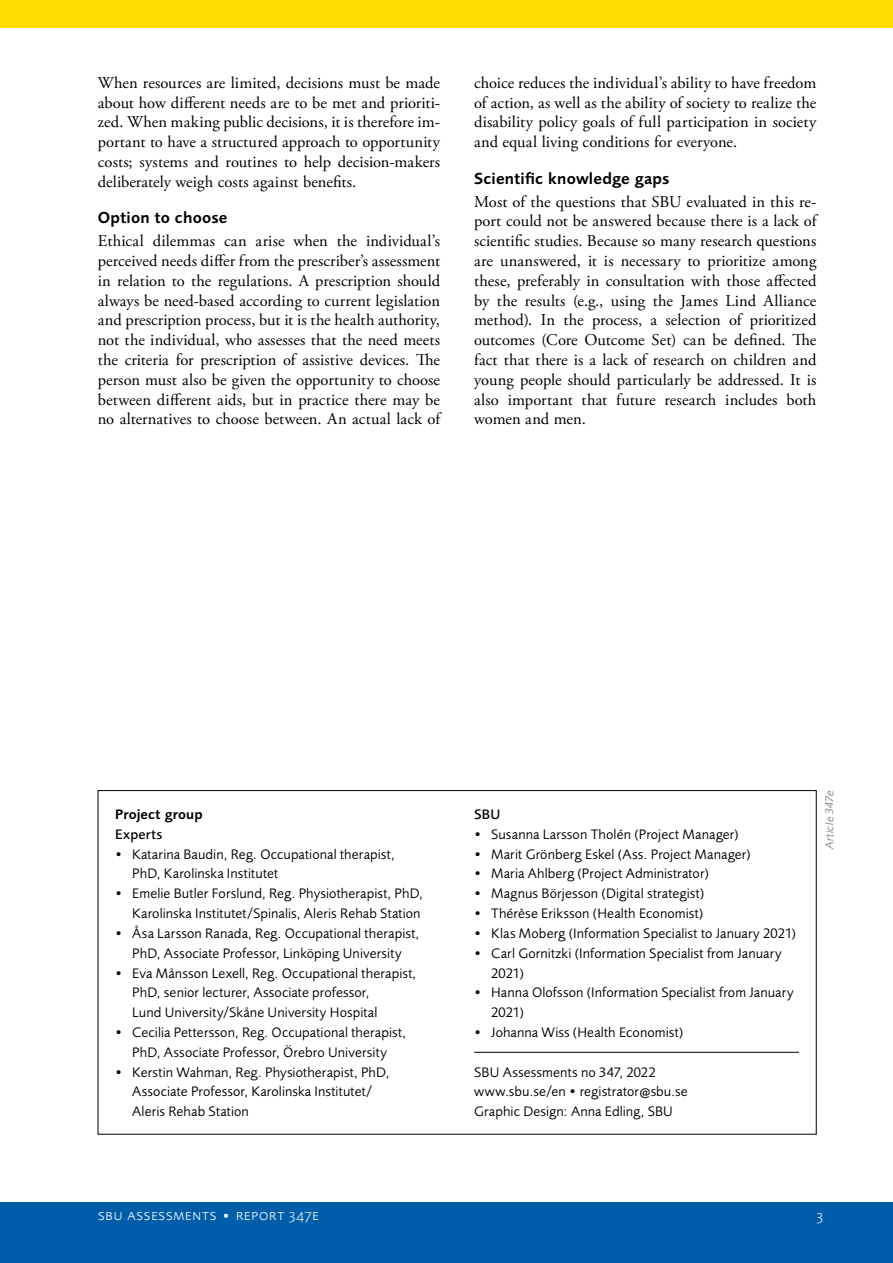
<style>
.page{position:relative;width:893px;height:1263px;background:#fff}
.page>*{position:absolute;margin:0;border:0;box-sizing:border-box;transform-origin:0 0}
.Brödtext{font:16.5px/19.8px "Adobe Garamond Pro";letter-spacing:.005em;color:#000;text-align:justify}
.t1{font:600 16.5px "Foundry Sans";letter-spacing:.015em;color:#000}
.t2{font:300 15.45px "Foundry Sans Expert";letter-spacing:.03em;color:#fff}
.Faktaruta_text{font:14.25px/19.8px "Foundry Sans";letter-spacing:.01em;color:#000}
.t3{font:600 14.25px "Foundry Sans";letter-spacing:.01em;color:#000}
.t4{font:500 14.25px "Foundry Sans";letter-spacing:.015em;color:#000}
.Tabellförklaring{font:italic 12px "Foundry Sans";letter-spacing:.01em;color:#878787}
</style>
<div class="page">
<div style="left:0;top:0;width:893px;height:28px;background:#fd0"></div>
<div style="left:0;top:1202px;width:893px;height:61px;background:#005da9"></div>
<hr style="left:474px;top:1052px;width:325px;height:1px;background:#000">
<p class="Brödtext" style="left:98px;top:73px;width:344px">When resources are limited, decisions must be made about how different needs are to be met and prioriti&shy;zed. When making public decisions, it is therefore im&shy;portant to have a structured approach to opportunity costs; systems and routines to help decision-makers deliberately weigh costs against benefits.</p>
<h4 class="t1" style="left:98px;top:208px;width:131px">Option to choose</h4>
<p class="Brödtext" style="left:98px;top:232px;width:344px">Ethical dilemmas can arise when the individual’s perceived needs differ from the prescriber’s assessment in relation to the regulations. A prescription should always be need-based according to current legislation and prescription process, but it is the health authority, not the individual, who assesses that the need meets the criteria for prescription of assistive devices. The person must also be given the opportunity to choose between different aids, but in practice there may be no alternatives to choose between. An actual lack of</p>
<p class="Brödtext" style="left:474px;top:73px;width:344px">choice reduces the individual’s ability to have freedom of action, as well as the ability of society to realize the disability policy goals of full participation in society and equal living conditions for everyone.</p>
<h4 class="t1" style="left:474px;top:169px;width:197px">Scientific knowledge gaps</h4>
<p class="Brödtext" style="left:474px;top:192px;width:344px">Most of the questions that SBU evaluated in this re&shy;port could not be answered because there is a lack of scientific studies. Because so many research questions are unanswered, it is necessary to prioritize among these, preferably in consultation with those affected by the results (e.g., using the James Lind Alliance method). In the process, a selection of prioritized outcomes (Core Outcome Set) can be defined. The fact that there is a lack of research on children and young people should particularly be addressed. It is also important that future research includes both women and men.</p>
<h3 class="t3" style="left:115px;top:806px;width:89px">Project group</h3>
<h4 class="t4" style="left:115px;top:826px;width:49px">Experts</h4>
<p class="Faktaruta_text" style="left:132px;top:844px;width:264px;text-indent:-17px">• Katarina Baudin, Reg. Occupational therapist,<br>PhD, Karolinska Institutet</p>
<p class="Faktaruta_text" style="left:115px;top:884px;width:309px;text-align:right">• Emelie Butler Forslund, Reg. Physiotherapist, PhD,<br>Karolinska Institutet/Spinalis, Aleris Rehab Station</p>
<p class="Faktaruta_text" style="left:115px;top:923px;width:306px;text-align:center">• Åsa Larsson Ranada, Reg. Occupational therapist,<br>PhD, Associate Professor, Linköping University</p>
<p class="Faktaruta_text" style="left:132px;top:963px;width:285px;text-indent:-17px">• Eva Månsson Lexell, Reg. Occupational therapist,<br>PhD, senior lecturer, Associate professor,<br>Lund University/Skåne University Hospital</p>
<p class="Faktaruta_text" style="left:115px;top:1022px;width:292px;text-align:center">• Cecilia Pettersson, Reg. Occupational therapist,<br>PhD, Associate Professor, Örebro University</p>
<p class="Faktaruta_text" style="left:132px;top:1062px;width:259px;text-indent:-17px">• Kerstin Wahman, Reg. Physiotherapist, PhD,<br>Associate Professor, Karolinska Institutet/<br>Aleris Rehab Station</p>
<h4 class="t4" style="left:474px;top:806px;width:28px">SBU</h4>
<p class="Faktaruta_text" style="left:474px;top:824px;width:266px">• Susanna Larsson Tholén (Project Manager)</p>
<p class="Faktaruta_text" style="left:474px;top:844px;width:278px">• Marit Grönberg Eskel (Ass. Project Manager)</p>
<p class="Faktaruta_text" style="left:474px;top:864px;width:236px">• Maria Ahlberg (Project Administrator)</p>
<p class="Faktaruta_text" style="left:474px;top:884px;width:232px">• Magnus Börjesson (Digital strategist)</p>
<p class="Faktaruta_text" style="left:474px;top:904px;width:231px">• Thérèse Eriksson (Health Economist)</p>
<p class="Faktaruta_text" style="left:474px;top:923px;width:323px">• Klas Moberg (Information Specialist to January 2021)</p>
<p class="Faktaruta_text" style="left:491px;top:943px;width:292px;text-indent:-17px">• Carl Gornitzki (Information Specialist from January<br>2021)</p>
<p class="Faktaruta_text" style="left:491px;top:983px;width:304px;text-indent:-17px">• Hanna Olofsson (Information Specialist from January<br>2021)</p>
<p class="Faktaruta_text" style="left:474px;top:1022px;width:211px">• Johanna Wiss (Health Economist)</p>
<p class="Faktaruta_text" style="left:474px;top:1062px;width:215px">SBU Assessments no 347, 2022 www.sbu.se/en • registrator@sbu.se<br>Graphic Design: Anna Edling, SBU</p>
<p class="Tabellförklaring" style="left:822px;top:849px;width:60px;rotate:-90deg">Article 347e</p>
<p class="t2" style="left:98px;top:1206px;width:223px">sbu assessments • report 347e</p>
<p class="t2" style="left:816px;top:1206px;width:8px">3</p>
</div>
